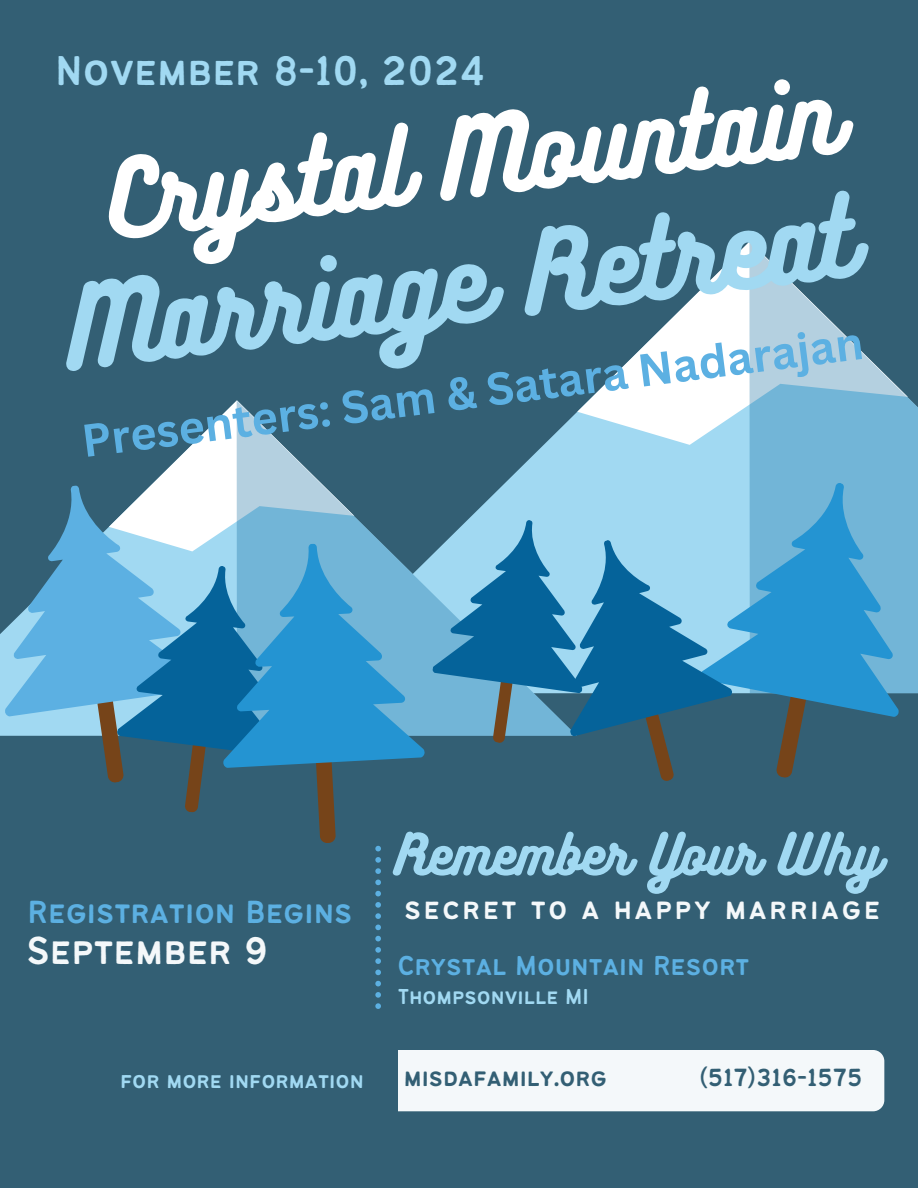
<style>
.page{position:relative;width:918px;height:1188px;background:#335f74}
.page>*{position:absolute;margin:0;border:0;box-sizing:border-box;transform-origin:0 0}
.t1{font:100.65px "Bukhari Script";color:#a1d9f2}
.t2{font:95.85px "Bukhari Script";color:#fff}
.t3{font:50.7px "Bukhari Script";color:#a1d9f2}
.t4{font:45.75px "Bantayog";color:#a1d9f2}
.t5{font:700 45px "Canva Sans";color:#5cb0e2}
.t6{font:42.9px "Bantayog";color:#f4f8fa}
.t7{font:35.25px "Bantayog";color:#5cb0e2}
.t8{font:33px "Bantayog";letter-spacing:.07em;color:#f4f8fa}
.t9{font:30.15px "Bantayog";color:#5cb0e2}
.t10{font:27.3px "Bantayog";color:#335f74}
.t11{font:24.3px "Bantayog";color:#a1d9f2}
.t12{font:23.85px "Bantayog";color:#a1d9f2}
</style>
<div class="page">
<div style="left:577px;top:445px;width:172px;height:75px;background:#a1d9f2"></div>
<svg style="left:577px;top:241px;width:174px;height:204px"></svg>
<svg style="left:749px;top:242px;width:169px;height:451px"></svg>
<svg style="left:0;top:551px;width:223px;height:185px;background:#90c6df"></svg>
<svg style="left:151px;top:400px;width:87px;height:151px"></svg>
<svg style="left:237px;top:401px;width:340px;height:335px"></svg>
<svg style="left:776px;top:717px;width:27px;height:61px"></svg>
<svg style="left:700px;top:483px;width:199px;height:234px;background:#4aa1d0"></svg>
<svg style="left:432px;top:520px;width:300px;height:261px"></svg>
<svg style="left:5px;top:485px;width:200px;height:232px"></svg>
<svg style="left:92px;top:566px;width:131px;height:247px"></svg>
<svg style="left:316px;top:768px;width:20px;height:75px"></svg>
<svg style="left:223px;top:543px;width:202px;height:225px;background:#429bcb"></svg>
<div style="left:379px;top:1050px;width:505px;height:61px;background:#f4f8fa;border-radius:11px"></div>
<svg style="left:375px;top:846px;width:6px;height:163px"></svg>
<div style="left:373px;top:1047px;width:25px;height:64px;background:#335f74"></div>
<p class="t4" style="left:55px;top:47px;width:432px">November 8-10, 2024</p>
<h2 class="t2" style="left:103px;top:153px;width:734px;rotate:-7deg">Crystal Mountain</h2>
<h1 class="t1" style="left:61px;top:279px;width:791px;rotate:-7deg">Marriage Retreat</h1>
<p class="t5" style="left:79px;top:413px;width:789px;rotate:-7deg">Presenters: Sam &amp; Satara Nadarajan</p>
<p class="t7" style="left:28px;top:893px;width:326px">Registration Begins</p>
<p class="t6" style="left:27px;top:928px;width:243px">September 9</p>
<p class="t3" style="left:395px;top:828px;width:486px">Remember Your Why</p>
<p class="t8" style="left:404px;top:892px;width:478px">secret to a happy marriage</p>
<p class="t9" style="left:398px;top:950px;width:353px">Crystal Mountain Resort</p>
<p class="t12" style="left:398px;top:984px;width:192px">Thompsonville MI</p>
<p class="t11" style="left:120px;top:1067px;width:245px">for more information</p>
<p class="t10" style="left:404px;top:1064px;width:205px">misdafamily.org</p>
<p class="t10" style="left:699px;top:1064px;width:165px">(517)316-1575</p>
</div>
